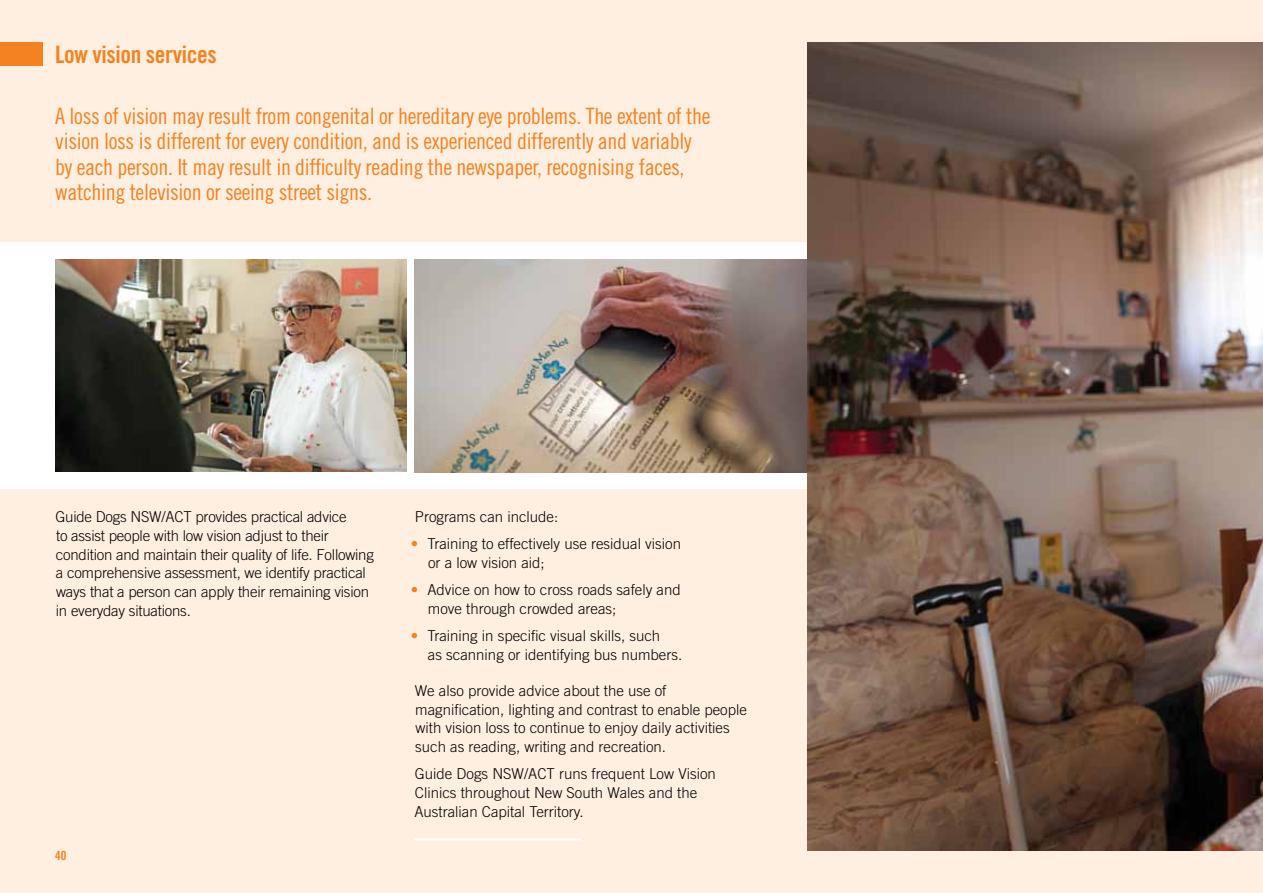
<style>
.page{position:relative;width:1263px;height:893px;background:#ffefe1}
.page>*{position:absolute;margin:0;border:0;box-sizing:border-box;transform-origin:0 0}
.t1{font:24px "Trade Gothic Bold Cond Twenty";letter-spacing:-.015em;color:#f58220}
.t2{font:22.5px/25.5px "Trade Gothic Cond Eighteen";letter-spacing:-.015em;color:#f58220}
.t3{font:300 15px/18.8px "Trade Gothic";color:#000}
.t4{font:12.75px "Trade Gothic Bold Cond Twenty";color:#f58220}
.s1{color:#f58220}
</style>
<div class="page">
<div style="left:0;top:43px;width:43px;height:23px;background:#f58220"></div>
<div style="left:0;top:242px;width:808px;height:247px;background:#fff"></div>
<img style="left:55px;top:259px;width:351px;height:213px">
<img style="left:415px;top:259px;width:393px;height:213px">
<hr style="left:415px;top:838px;width:167px;height:2px;background:#fff">
<img style="left:808px;top:43px;width:455px;height:807px">
<h1 class="t1" style="left:55px;top:40px;width:163px">Low vision services</h1>
<p class="t2" style="left:55px;top:103px;width:657px">A loss of vision may result from congenital or hereditary eye problems. The extent of the vision loss is different for every condition, and is experienced differently and variably by each person. It may result in difficulty reading the newspaper, recognising faces, watching television or seeing street signs.</p>
<p class="t3" style="left:56px;top:507px;width:320px">Guide Dogs NSW/ACT provides practical advice<br>to assist people with low vision adjust to their condition and maintain their quality of life. Following a comprehensive assessment, we identify practical ways that a person can apply their remaining vision in everyday situations.</p>
<p class="t3" style="left:415px;top:507px;width:145px">Programs can include:</p>
<p class="t3" style="left:428px;top:534px;width:254px;text-indent:-17px"><span class="s1">•</span> Training to effectively use residual vision or a low vision aid;</p>
<p class="t3" style="left:428px;top:580px;width:254px;text-indent:-17px"><span class="s1">•</span> Advice on how to cross roads safely and move through crowded areas;</p>
<p class="t3" style="left:428px;top:626px;width:256px;text-indent:-17px"><span class="s1">•</span> Training in specific visual skills, such<br>as scanning or identifying bus numbers.</p>
<p class="t3" style="left:415px;top:681px;width:334px">We also provide advice about the use of magnification, lighting and contrast to enable people with vision loss to continue to enjoy daily activities such as reading, writing and recreation.</p>
<p class="t3" style="left:414px;top:764px;width:303px">Guide Dogs NSW/ACT runs frequent Low Vision<br>Clinics throughout New South Wales and the<br>Australian Capital Territory.</p>
<p class="t4" style="left:55px;top:848px;width:13px">40</p>
</div>
